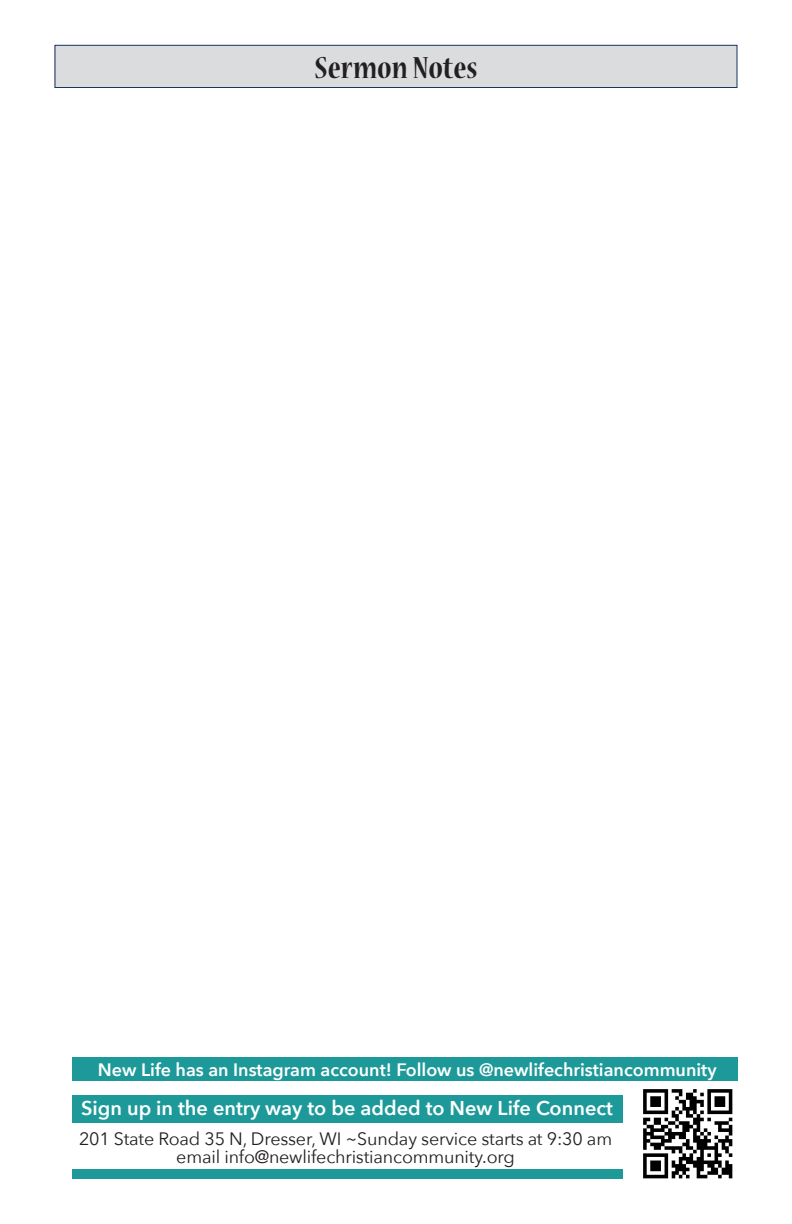
<style>
.page{position:relative;width:792px;height:1224px;background:#fff}
.page>*{position:absolute;margin:0;border:0;box-sizing:border-box;transform-origin:0 0}
.t1{font:700 condensed 33.8px "Nueva Std";color:#231f20}
.t2{font:600 20px "Avenir Next";color:#fff}
.t3{font:18px/18px "Avenir Next";letter-spacing:-.01em;color:#231f20;text-align:center}
.t4{font:600 18px "Avenir Next";color:#fff}
</style>
<div class="page">
<div style="left:72px;top:1169px;width:550px;height:10px;background:#1e9999"></div>
<div style="left:55px;top:45px;width:682px;height:43px;background:#dbdcde"></div>
<div style="left:54px;top:45px;width:684px;height:43px;border:1px solid #193461"></div>
<img style="left:643px;top:1089px;width:90px;height:90px">
<div style="left:72px;top:1095px;width:550px;height:28px;background:#1e9999"></div>
<div style="left:72px;top:1058px;width:666px;height:23px;background:#1e9999"></div>
<p class="t1" style="left:315px;top:52px;width:164px">Sermon Notes</p>
<p class="t4" style="left:98px;top:1054px;width:620px">New Life has an Instagram account! Follow us @newlifechristiancommunity</p>
<p class="t2" style="left:81px;top:1091px;width:533px">Sign up in the entry way to be added to New Life Connect</p>
<p class="t3" style="left:79px;top:1129px;width:535px">201 State Road 35 N, Dresser, WI ~Sunday service starts at 9:30 am email info@newlifechristiancommunity.org</p>
</div>
